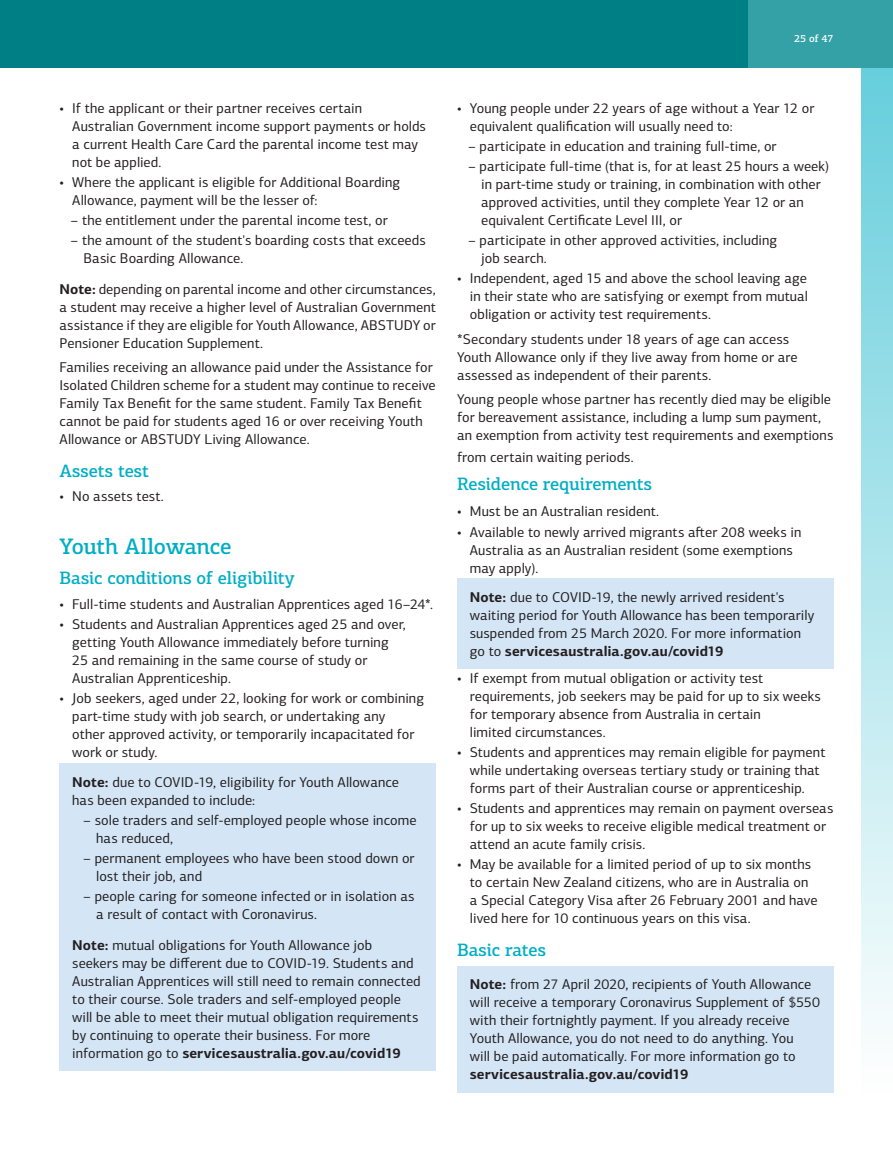
<style>
.page{position:relative;width:893px;height:1170px;background:#fff}
.page>*{position:absolute;margin:0;border:0;box-sizing:border-box;transform-origin:0 0}
.t1{font:500 22.5px "PF Centro Slab Pro";letter-spacing:-.015em;color:#00aec5}
.t2{font:500 18px "PF Centro Slab Pro";letter-spacing:-.01em;color:#00aec5}
.t3{font:14.25px/18px "PF Centro Sans Pro";letter-spacing:.005em;color:#231f20}
.t4{font:700 14.25px "PF Centro Sans Pro";color:#231f20}
.t5{font:500 10.5px "PF Centro Slab Pro";color:#fff}
.s1{font-weight:700}
</style>
<div class="page">
<div style="left:0;top:0;width:893px;height:68px;background:#008084"></div>
<div style="left:748px;top:0;width:145px;height:68px;background:#33a1a6"></div>
<div style="left:861px;top:68px;width:32px;height:1025px;background:linear-gradient(to bottom,#66cedc,#fefefe)"></div>
<div style="left:60px;top:763px;width:376px;height:307px;background:#d4e6f6"></div>
<div style="left:457px;top:578px;width:376px;height:90px;background:#d4e6f6"></div>
<div style="left:457px;top:965px;width:376px;height:127px;background:#d4e6f6"></div>
<p class="t5" style="left:794px;top:32px;width:41px">25 of 47</p>
<p class="t3" style="left:72px;top:99px;width:355px;text-indent:-13px">• If the applicant or their partner receives certain Australian Government income support payments or holds a current Health Care Card the parental income test may not be applied.</p>
<p class="t3" style="left:72px;top:173px;width:329px;text-indent:-13px">• Where the applicant is eligible for Additional Boarding<br>Allowance, payment will be the lesser of:</p>
<p class="t3" style="left:71px;top:211px;width:319px">– the entitlement under the parental income test, or</p>
<p class="t3" style="left:84px;top:231px;width:344px;text-indent:-13px">– the amount of the student's boarding costs that exceeds<br>Basic Boarding Allowance.</p>
<p class="t3" style="left:60px;top:280px;width:378px;text-align:justify"><span class="s1">Note:</span> depending on parental income and other circumstances, a student may receive a higher level of Australian Government assistance if they are eligible for Youth Allowance, ABSTUDY or Pensioner Education Supplement.</p>
<p class="t3" style="left:60px;top:358px;width:378px">Families receiving an allowance paid under the Assistance for Isolated Children scheme for a student may continue to receive Family Tax Benefit for the same student. Family Tax Benefit cannot be paid for students aged 16 or over receiving Youth Allowance or ABSTUDY Living Allowance.</p>
<p class="t2" style="left:60px;top:459px;width:91px">Assets test</p>
<p class="t3" style="left:60px;top:487px;width:106px">• No assets test.</p>
<h1 class="t1" style="left:60px;top:532px;width:174px">Youth Allowance</h1>
<p class="t2" style="left:60px;top:567px;width:237px">Basic conditions of eligibility</p>
<p class="t3" style="left:60px;top:595px;width:375px">• Full-time students and Australian Apprentices aged 16–24*.</p>
<p class="t3" style="left:72px;top:615px;width:335px;text-indent:-13px">• Students and Australian Apprentices aged 25 and over, getting Youth Allowance immediately before turning 25 and remaining in the same course of study or Australian Apprenticeship.</p>
<p class="t3" style="left:72px;top:689px;width:353px;text-indent:-13px">• Job seekers, aged under 22, looking for work or combining part-time study with job search, or undertaking any<br>other approved activity, or temporarily incapacitated for work or study.</p>
<p class="t3" style="left:72px;top:772px;width:328px"><span class="s1">Note:</span> due to COVID-19, eligibility for Youth Allowance has been expanded to include:</p>
<p class="t3" style="left:96px;top:810px;width:322px;text-indent:-13px">– sole traders and self-employed people whose income has reduced,</p>
<p class="t3" style="left:96px;top:849px;width:320px;text-indent:-13px">– permanent employees who have been stood down or lost their job, and</p>
<p class="t3" style="left:96px;top:887px;width:320px;text-indent:-13px">– people caring for someone infected or in isolation as a result of contact with Coronavirus.</p>
<p class="t3" style="left:72px;top:935px;width:350px"><span class="s1">Note:</span> mutual obligations for Youth Allowance job seekers may be different due to COVID-19. Students and Australian Apprentices will still need to remain connected to their course. Sole traders and self-employed people will be able to meet their mutual obligation requirements by continuing to operate their business. For more information go to <span class="s1">servicesaustralia.gov.au/covid19</span></p>
<p class="t3" style="left:470px;top:99px;width:346px;text-indent:-13px">• Young people under 22 years of age without a Year 12 or equivalent qualification will usually need to:</p>
<p class="t3" style="left:468px;top:137px;width:310px">– participate in education and training full-time, or</p>
<p class="t3" style="left:481px;top:157px;width:350px;text-indent:-13px">– participate full-time (that is, for at least 25 hours a week) in part-time study or training, in combination with other approved activities, until they complete Year 12 or an equivalent Certificate Level III, or</p>
<p class="t3" style="left:481px;top:231px;width:298px;text-indent:-13px">– participate in other approved activities, including job search.</p>
<p class="t3" style="left:470px;top:269px;width:340px;text-align:justify;text-indent:-13px">• Independent, aged 15 and above the school leaving age in their state who are satisfying or exempt from mutual obligation or activity test requirements.</p>
<p class="t3" style="left:457px;top:330px;width:342px">*Secondary students under 18 years of age can access<br>Youth Allowance only if they live away from home or are assessed as independent of their parents.</p>
<p class="t3" style="left:457px;top:390px;width:378px">Young people whose partner has recently died may be eligible for bereavement assistance, including a lump sum payment, an exemption from activity test requirements and exemptions</p>
<p class="t3" style="left:457px;top:448px;width:178px">from certain waiting periods.</p>
<p class="t2" style="left:457px;top:472px;width:197px">Residence requirements</p>
<p class="t3" style="left:457px;top:502px;width:204px">• Must be an Australian resident.</p>
<p class="t3" style="left:470px;top:522px;width:333px;text-indent:-13px">• Available to newly arrived migrants after 208 weeks in<br>Australia as an Australian resident (some exemptions may apply).</p>
<p class="t3" style="left:470px;top:588px;width:346px"><span class="s1">Note:</span> due to COVID-19, the newly arrived resident's waiting period for Youth Allowance has been temporarily suspended from 25 March 2020. For more information go to <span class="s1">servicesaustralia.gov.au/covid19</span></p>
<p class="t3" style="left:470px;top:669px;width:352px;text-indent:-13px">• If exempt from mutual obligation or activity test requirements, job seekers may be paid for up to six weeks for temporary absence from Australia in certain<br>limited circumstances.</p>
<p class="t3" style="left:457px;top:743px;width:370px;text-align:center">• Students and apprentices may remain eligible for payment while undertaking overseas tertiary study or training that forms part of their Australian course or apprenticeship.</p>
<p class="t3" style="left:470px;top:799px;width:365px;text-indent:-13px">• Students and apprentices may remain on payment overseas for up to six weeks to receive eligible medical treatment or attend an acute family crisis.</p>
<p class="t3" style="left:470px;top:855px;width:349px;text-indent:-13px">• May be available for a limited period of up to six months to certain New Zealand citizens, who are in Australia on a Special Category Visa after 26 February 2001 and have lived here for 10 continuous years on this visa.</p>
<p class="t2" style="left:457px;top:938px;width:90px">Basic rates</p>
<p class="t3" style="left:470px;top:975px;width:352px"><span class="s1">Note:</span> from 27 April 2020, recipients of Youth Allowance will receive a temporary Coronavirus Supplement of $550 with their fortnightly payment. If you already receive Youth Allowance, you do not need to do anything. You<br>will be paid automatically. For more information go to</p>
<p class="t4" style="left:470px;top:1065px;width:220px">servicesaustralia.gov.au/covid19</p>
</div>
